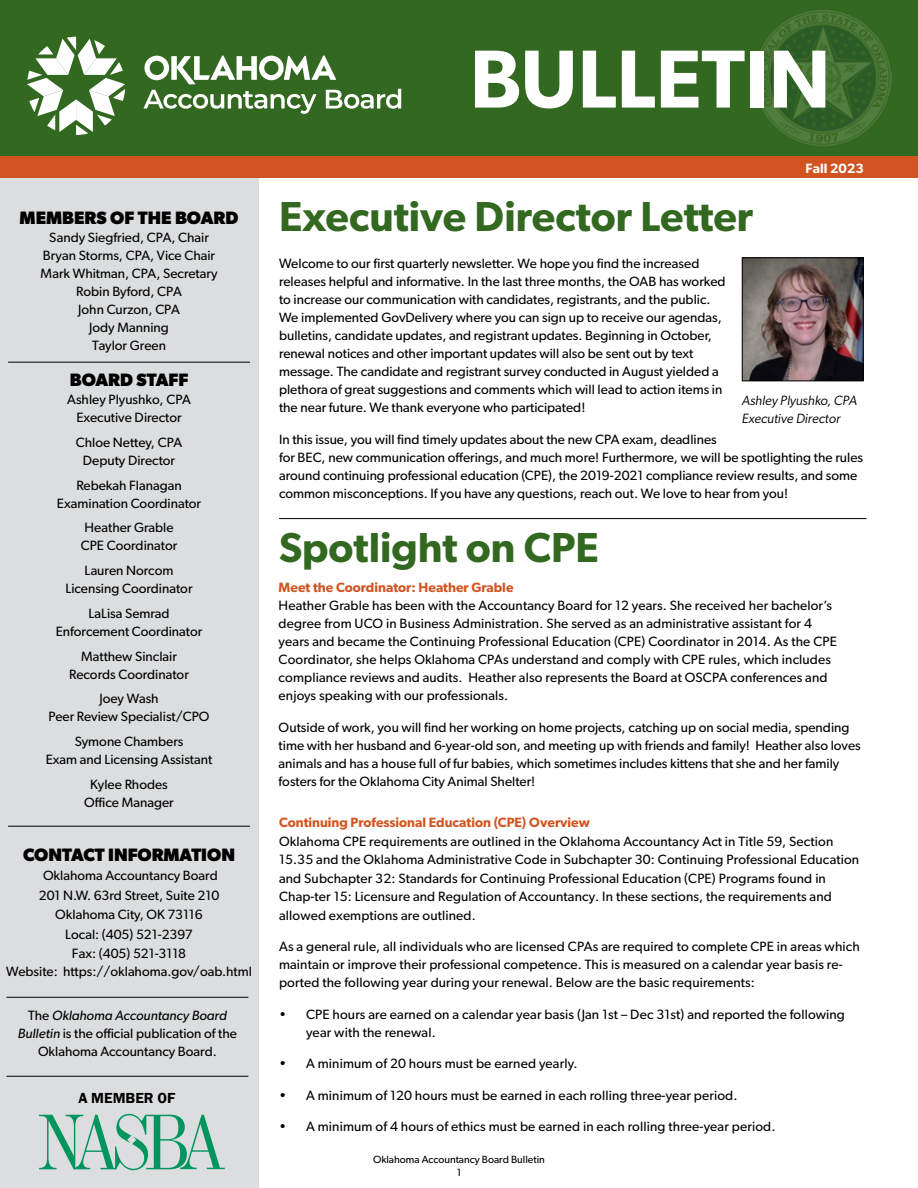
<style>
.page{position:relative;width:918px;height:1188px;background:#fff}
.page>*{position:absolute;margin:0;border:0;box-sizing:border-box;transform-origin:0 0}
.t1{font:600 82.5px "Gibson";color:#fff}
.t2{font:600 42px "Gibson";color:#326820}
.t3{font:700 18px "Gibson";color:#000}
.t4{font:600 15px "Franklin Gothic";color:#000}
.t5{font:13.5px/18px "Gibson";color:#000;text-align:center}
.t6{font:600 13.5px "Gibson";color:#d15420}
.t7{font:italic 13.5px/18px "Gibson";letter-spacing:-.005em;color:#000}
.t8{font:600 13.5px "Gibson";color:#fff}
.t9{font:10.5px/13.5px "Gibson";color:#000;text-align:center}
.s1{font-style:italic}
</style>
<div class="page">
<div style="left:0;top:0;width:918px;height:157px;background:#326820"></div>
<svg style="left:27px;top:37px;width:98px;height:98px"></svg>
<svg style="left:143px;top:56px;width:258px;height:58px"></svg>
<div style="left:0;top:157px;width:918px;height:21px;background:#d15420"></div>
<img style="left:755px;top:10px;width:136px;height:136px">
<div style="left:0;top:178px;width:258px;height:1010px;background:#dcddde"></div>
<svg style="left:39px;top:1114px;width:186px;height:56px"></svg>
<hr style="left:6px;top:997px;width:242px;height:1px;background:#000">
<hr style="left:8px;top:826px;width:242px;height:1px;background:#000">
<hr style="left:8px;top:362px;width:242px;height:1px;background:#000">
<hr style="left:6px;top:1076px;width:242px;height:1px;background:#000">
<img style="left:744px;top:259px;width:118px;height:120px">
<div style="left:742px;top:257px;width:122px;height:124px;border:1px solid #000"></div>
<hr style="left:279px;top:518px;width:588px;height:1px;background:#000">
<h3 class="t3" style="left:20px;top:207px;width:220px">MEMBERS OF THE BOARD</h3>
<p class="t5" style="left:41px;top:228px;width:178px">Sandy Siegfried, CPA, Chair<br>Bryan Storms, CPA, Vice Chair<br>Mark Whitman, CPA, Secretary<br>Robin Byford, CPA<br>John Curzon, CPA<br>Jody Manning<br>Taylor Green</p>
<h3 class="t3" style="left:70px;top:369px;width:120px">BOARD STAFF</h3>
<p class="t5" style="left:67px;top:390px;width:125px">Ashley Plyushko, CPA<br>Executive Director</p>
<p class="t5" style="left:76px;top:433px;width:108px">Chloe Nettey, CPA<br>Deputy Director</p>
<p class="t5" style="left:57px;top:476px;width:146px">Rebekah Flanagan<br>Examination Coordinator</p>
<p class="t5" style="left:81px;top:518px;width:98px;text-align:left">Heather Grable<br>CPE Coordinator</p>
<p class="t5" style="left:66px;top:561px;width:129px">Lauren Norcom<br>Licensing Coordinator</p>
<p class="t5" style="left:56px;top:604px;width:148px">LaLisa Semrad<br>Enforcement Coordinator</p>
<p class="t5" style="left:69px;top:647px;width:121px">Matthew Sinclair<br>Records Coordinator</p>
<p class="t5" style="left:49px;top:689px;width:162px">Joey Wash<br>Peer Review Specialist/CPO</p>
<p class="t5" style="left:46px;top:732px;width:168px">Symone Chambers<br>Exam and Licensing Assistant</p>
<p class="t5" style="left:84px;top:775px;width:91px">Kylee Rhodes<br>Office Manager</p>
<h3 class="t3" style="left:23px;top:844px;width:213px">CONTACT INFORMATION</h3>
<p class="t5" style="left:39px;top:866px;width:182px;line-height:19.5px">Oklahoma Accountancy Board<br>201 N.W. 63rd Street, Suite 210<br>Oklahoma City, OK 73116<br>Local: (405) 521-2397<br>Fax: (405) 521-3118</p>
<p class="t5" style="left:6px;top:962px;width:247px">Website: https://oklahoma.gov/oab.html</p>
<p class="t5" style="left:18px;top:1006px;width:221px">The <span class="s1">Oklahoma Accountancy Board<br>Bulletin</span> is the official publication of the<br>Oklahoma Accountancy Board.</p>
<p class="t4" style="left:78px;top:1089px;width:99px">A MEMBER OF</p>
<h1 class="t1" style="left:470px;top:30px;width:362px">BULLETIN</h1>
<p class="t8" style="left:806px;top:160px;width:60px">Fall 2023</p>
<h2 class="t2" style="left:279px;top:191px;width:476px">Executive Director Letter</h2>
<p class="t5" style="left:279px;top:254px;width:448px;text-align:left">Welcome to our first quarterly newsletter. We hope you find the increased releases helpful and informative. In the last three months, the OAB has worked to increase our communication with candidates, registrants, and the public.<br>We implemented GovDelivery where you can sign up to receive our agendas, bulletins, candidate updates, and registrant updates. Beginning in October, renewal notices and other important updates will also be sent out by text message. The candidate and registrant survey conducted in August yielded a plethora of great suggestions and comments which will lead to action items in the near future. We thank everyone who participated!</p>
<p class="t5" style="left:279px;top:430px;width:586px;text-align:left">In this issue, you will find timely updates about the new CPA exam, deadlines<br>for BEC, new communication offerings, and much more! Furthermore, we will be spotlighting the rules around continuing professional education (CPE), the 2019-2021 compliance review results, and some common misconceptions. If you have any questions, reach out. We love to hear from you!</p>
<p class="t7" style="left:742px;top:391px;width:117px">Ashley Plyushko, CPA<br>Executive Director</p>
<h2 class="t2" style="left:279px;top:523px;width:321px">Spotlight on CPE</h2>
<p class="t6" style="left:279px;top:579px;width:236px">Meet the Coordinator: Heather Grable</p>
<p class="t5" style="left:279px;top:596px;width:560px;text-align:left">Heather Grable has been with the Accountancy Board for 12 years. She received her bachelor’s degree from UCO in Business Administration. She served as an administrative assistant for 4 years and became the Continuing Professional Education (CPE) Coordinator in 2014. As the CPE Coordinator, she helps Oklahoma CPAs understand and comply with CPE rules, which includes compliance reviews and audits. Heather also represents the Board at OSCPA conferences and enjoys speaking with our professionals.</p>
<p class="t5" style="left:279px;top:718px;width:584px;text-align:left">Outside of work, you will find her working on home projects, catching up on social media, spending time with her husband and 6-year-old son, and meeting up with friends and family! Heather also loves animals and has a house full of fur babies, which sometimes includes kittens that she and her family fosters for the Oklahoma City Animal Shelter!</p>
<p class="t6" style="left:279px;top:815px;width:312px">Continuing Professional Education (CPE) Overview</p>
<p class="t5" style="left:279px;top:832px;width:582px;line-height:18.5px;text-align:left">Oklahoma CPE requirements are outlined in the Oklahoma Accountancy Act in Title 59, Section 15.35 and the Oklahoma Administrative Code in Subchapter 30: Continuing Professional Education and Subchapter 32: Standards for Continuing Professional Education (CPE) Programs found in Chap-ter 15: Licensure and Regulation of Accountancy. In these sections, the requirements and allowed exemptions are outlined.</p>
<p class="t5" style="left:279px;top:937px;width:582px;text-align:left">As a general rule, all individuals who are licensed CPAs are required to complete CPE in areas which maintain or improve their professional competence. This is measured on a calendar year basis re&shy;ported the following year during your renewal. Below are the basic requirements:</p>
<p class="t5" style="left:306px;top:1005px;width:540px;text-align:left;text-indent:-27px">• CPE hours are earned on a calendar year basis (Jan 1st – Dec 31st) and reported the following year with the renewal.</p>
<p class="t5" style="left:279px;top:1054px;width:300px">• A minimum of 20 hours must be earned yearly.</p>
<p class="t5" style="left:279px;top:1086px;width:460px">• A minimum of 120 hours must be earned in each rolling three-year period.</p>
<p class="t5" style="left:279px;top:1117px;width:498px">• A minimum of 4 hours of ethics must be earned in each rolling three-year period.</p>
<p class="t9" style="left:373px;top:1152px;width:173px">Oklahoma Accountancy Board Bulletin<br>1</p>
</div>
